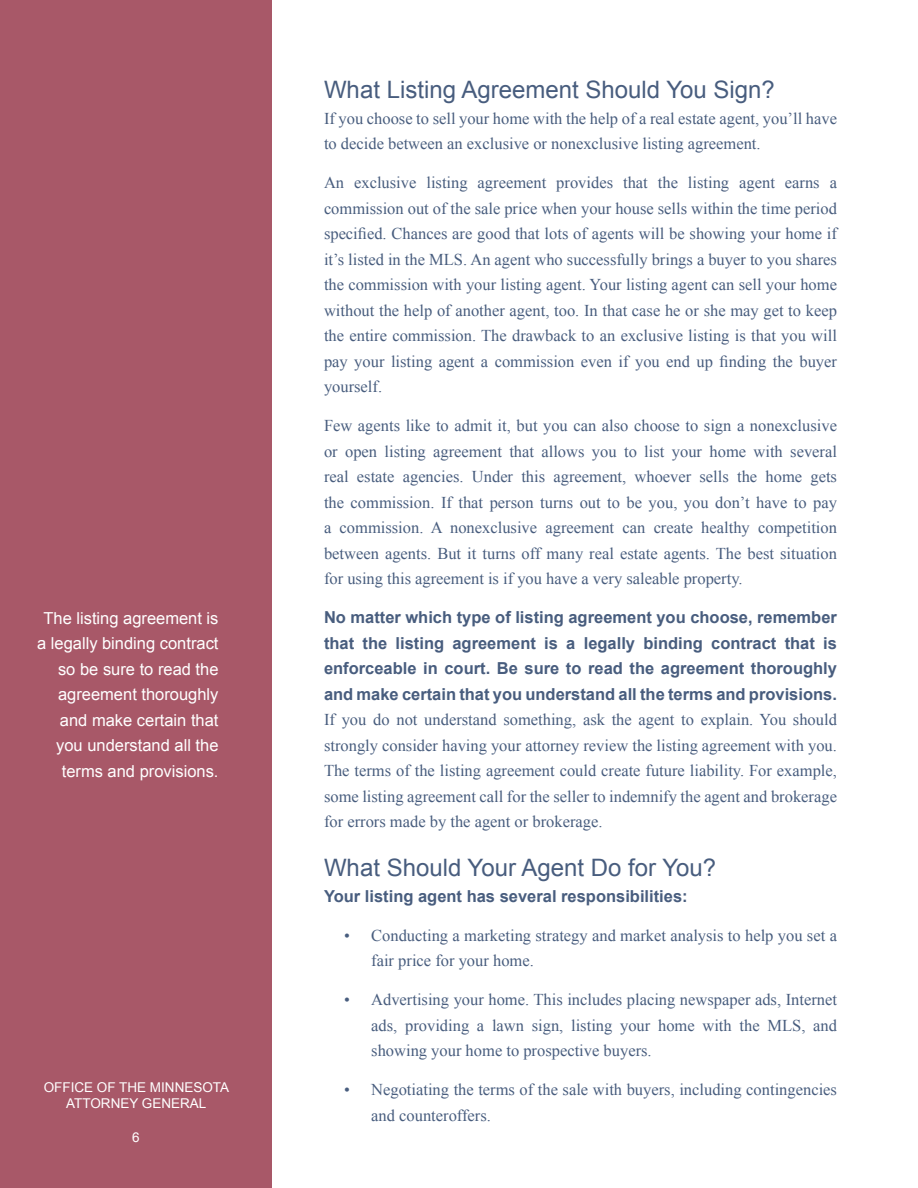
<style>
.page{position:relative;width:918px;height:1188px;background:#fff}
.page>*{position:absolute;margin:0;border:0;box-sizing:border-box;transform-origin:0 0}
.h3{font:24px "Arial";color:#485d7e}
.p{font:16.5px/25.5px "Times New Roman";color:#485d7e;text-align:justify}
.li{font:16.5px/25.5px "Times New Roman";color:#485d7e}
.p-2{font:16.5px/25.5px "Arial";color:#fff;text-align:right}
.p_1{font:16.5px/25.5px "Times New Roman";color:#485d7e}
.p_1-2{font:700 16.5px "Arial";color:#485d7e}
.t1{font:13.5px/16.5px "Arial";color:#fff;text-align:center}
.s1{font-family:"Arial";font-weight:700}
</style>
<div class="page">
<div style="left:0;top:0;width:272px;height:1188px;background:#a85868"></div>
<p class="p-2" style="left:37px;top:605px;width:183px">The listing agreement is a legally binding contract so be sure to read the agreement thoroughly and make certain that you understand all the terms and provisions.</p>
<p class="t1" style="left:44px;top:1079px;width:187px">OFFICE OF THE MINNESOTA<br>ATTORNEY GENERAL</p>
<p class="t1" style="left:132px;top:1129px;width:9px">6</p>
<p class="h3" style="left:324px;top:74px;width:452px">What Listing Agreement Should You Sign?</p>
<p class="p_1" style="left:324px;top:105px;width:515px">If you choose to sell your home with the help of a real estate agent, you’ll have to decide between an exclusive or nonexclusive listing agreement.</p>
<p class="p" style="left:324px;top:170px;width:515px">An exclusive listing agreement provides that the listing agent earns a commission out of the sale price when your house sells within the time period specified. Chances are good that lots of agents will be showing your home if it’s listed in the MLS. An agent who successfully brings a buyer to you shares the commission with your listing agent. Your listing agent can sell your home without the help of another agent, too. In that case he or she may get to keep the entire commission. The drawback to an exclusive listing is that you will pay your listing agent a commission even if you end up finding the buyer yourself.</p>
<p class="p" style="left:324px;top:413px;width:515px">Few agents like to admit it, but you can also choose to sign a nonexclusive or open listing agreement that allows you to list your home with several real estate agencies. Under this agreement, whoever sells the home gets the commission. If that person turns out to be you, you don’t have to pay a commission. A nonexclusive agreement can create healthy competition between agents. But it turns off many real estate agents. The best situation for using this agreement is if you have a very saleable property.</p>
<p class="p" style="left:324px;top:605px;width:515px"><span class="s1">No matter which type of listing agreement you choose, remember that the listing agreement is a legally binding contract that is enforceable in court. Be sure to read the agreement thoroughly and make certain that you understand all the terms and provisions.<br></span>If you do not understand something, ask the agent to explain. You should strongly consider having your attorney review the listing agreement with you.<br>The terms of the listing agreement could create future liability. For example, some listing agreement call for the seller to indemnify the agent and brokerage for errors made by the agent or brokerage.</p>
<p class="h3" style="left:324px;top:852px;width:394px">What Should Your Agent Do for You?</p>
<p class="p_1-2" style="left:324px;top:885px;width:365px">Your listing agent has several responsibilities:</p>
<p class="li" style="left:371px;top:922px;width:467px;text-indent:-27px">• Conducting a marketing strategy and market analysis to help you set a fair price for your home.</p>
<p class="li" style="left:371px;top:987px;width:467px;text-align:justify;text-indent:-27px">• Advertising your home. This includes placing newspaper ads, Internet ads, providing a lawn sign, listing your home with the MLS, and showing your home to prospective buyers.</p>
<p class="li" style="left:371px;top:1077px;width:467px;text-indent:-27px">• Negotiating the terms of the sale with buyers, including contingencies and counteroffers.</p>
</div>
